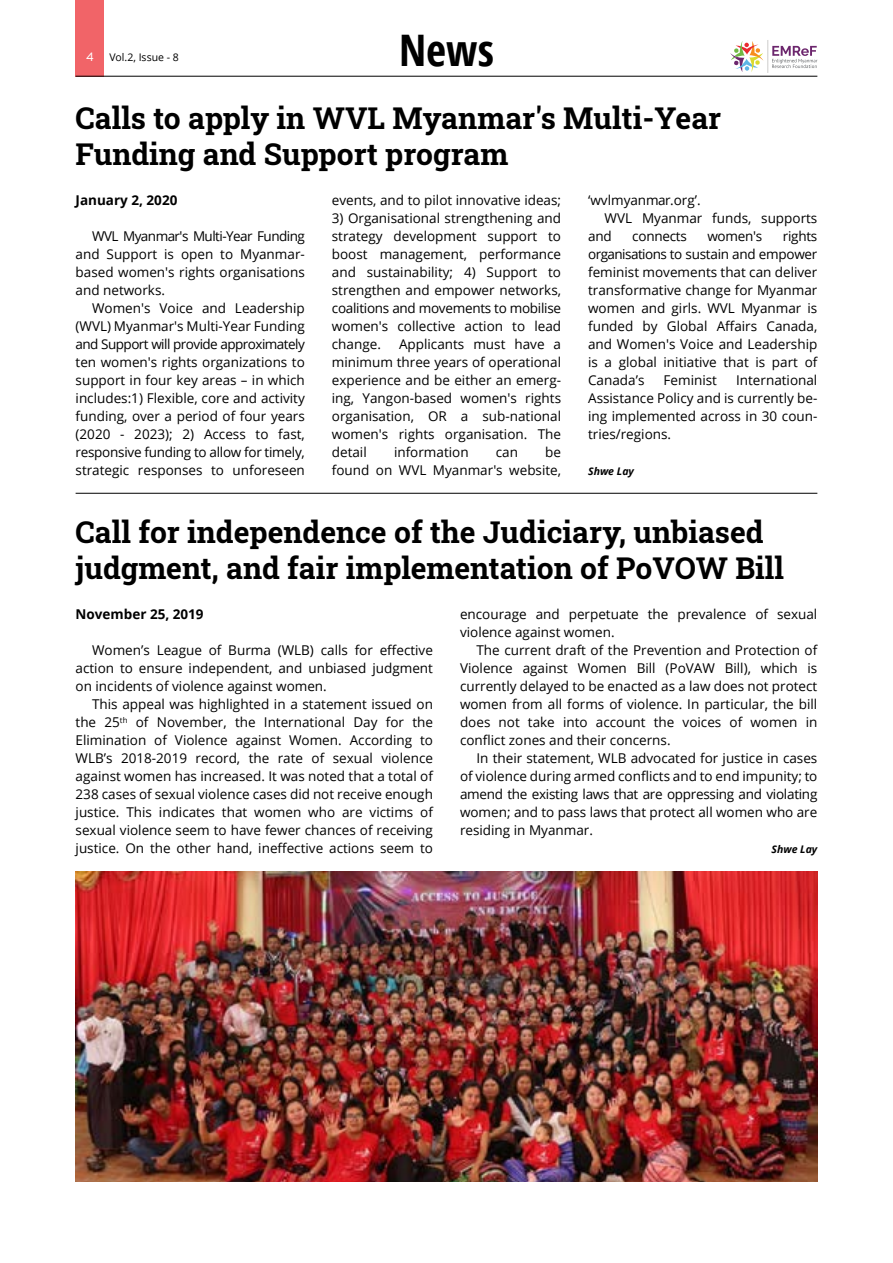
<style>
.page{position:relative;width:893px;height:1263px;background:#fff}
.page>*{position:absolute;margin:0;border:0;box-sizing:border-box;transform-origin:0 0}
.t1{font:700 43.5px "Open Sans Condensed";color:#000}
.t2{font:700 30px/36px "Roboto Slab";color:#000}
.t3{font:13.5px/18px "Open Sans";color:#000;text-align:justify}
.t4{font:700 13.5px "Open Sans";color:#000}
.t5{font:13.5px "Open Sans";letter-spacing:-.02em;color:#000}
.t6{font:italic 700 10.5px "Open Sans";color:#000}
.t7{font:10.5px "Open Sans";color:#000}
.t8{font:10.5px "Sinkin Sans 400";color:#fff}
</style>
<div class="page">
<div style="left:76px;top:0;width:28px;height:77px;background:#f16468"></div>
<svg style="left:772px;top:46px;width:45px;height:22px"></svg>
<svg style="left:730px;top:41px;width:33px;height:31px"></svg>
<hr style="left:767px;top:40px;width:1px;height:33px;background:#cdcccb">
<hr style="left:76px;top:76px;width:741px;height:1px;background:#000">
<img style="left:76px;top:871px;width:741px;height:311px">
<hr style="left:76px;top:493px;width:741px;height:1px;background:#000">
<p class="t8" style="left:86px;top:48px;width:9px">4</p>
<p class="t7" style="left:109px;top:50px;width:71px">Vol.2, Issue - 8</p>
<h1 class="t1" style="left:399px;top:20px;width:96px">News</h1>
<h2 class="t2" style="left:76px;top:99px;width:647px">Calls to apply in WVL Myanmar's Multi-Year<br>Funding and Support program</h2>
<p class="t4" style="left:76px;top:191px;width:103px">January 2, 2020</p>
<p class="t3" style="left:76px;top:227px;width:231px;text-indent:16px">WVL Myanmar's Multi-Year Funding and Support is open to Myanmar&shy;based women's rights organisations and networks.</p>
<p class="t3" style="left:76px;top:299px;width:231px;text-indent:16px">Women's Voice and Leadership (WVL) Myanmar's Multi-Year Funding and Support will provide approximately ten women's rights organizations to support in four key areas – in which includes:1) Flexible, core and activity funding, over a period of four years (2020 - 2023); 2) Access to fast, responsive funding to allow for timely, strategic responses to unforeseen</p>
<p class="t3" style="left:332px;top:191px;width:231px">events, and to pilot innovative ideas;</p>
<p class="t3" style="left:332px;top:209px;width:231px">3) Organisational strengthening and strategy development support to boost management, performance and sustainability; 4) Support to strengthen and empower networks, coalitions and movements to mobilise women's collective action to lead change.</p>
<p class="t3" style="left:332px;top:335px;width:231px;text-indent:67px">Applicants must have a minimum three years of operational experience and be either an emerg&shy;ing, Yangon-based women's rights organisation, OR a sub-national women's rights organisation. The detail</p>
<p class="t3" style="left:394px;top:443px;width:76px">information</p>
<p class="t3" style="left:496px;top:443px;width:24px">can</p>
<p class="t3" style="left:332px;top:443px;width:231px;text-align:right">be<br>found on WVL Myanmar's website,</p>
<p class="t3" style="left:588px;top:191px;width:114px">‘wvlmyanmar.org’.</p>
<p class="t3" style="left:605px;top:209px;width:214px">WVL Myanmar funds, supports</p>
<p class="t3" style="left:588px;top:227px;width:25px">and</p>
<p class="t5" style="left:632px;top:227px;width:56px">connects</p>
<p class="t3" style="left:707px;top:227px;width:56px">women's</p>
<p class="t3" style="left:588px;top:227px;width:231px;text-indent:195px">rights organisations to sustain and empower feminist movements that can deliver transformative change for Myanmar women and girls. WVL Myanmar is funded by Global Affairs Canada, and Women's Voice and Leadership is a global initiative that is part of Canada’s</p>
<p class="t3" style="left:588px;top:371px;width:231px;text-indent:148px">International Assistance Policy and is currently be&shy;ing implemented across in 30 coun&shy;tries/regions.</p>
<p class="t6" style="left:588px;top:464px;width:47px">Shwe Lay</p>
<p class="t3" style="left:664px;top:371px;width:55px">Feminist</p>
<h2 class="t2" style="left:76px;top:513px;width:710px">Call for independence of the Judiciary, unbiased judgment, and fair implementation of PoVOW Bill</h2>
<p class="t4" style="left:76px;top:605px;width:130px">November 25, 2019</p>
<p class="t3" style="left:76px;top:641px;width:359px;text-indent:16px">Women’s League of Burma (WLB) calls for effective action to ensure independent, and unbiased judgment on incidents of violence against women.</p>
<p class="t3" style="left:76px;top:695px;width:359px;text-indent:16px">This appeal was highlighted in a statement issued on the 25<sup>th</sup> of November, the International Day for the Elimination of Violence against Women. According to WLB’s 2018-2019 record, the rate of sexual violence against women has increased. It was noted that a total of 238 cases of sexual violence cases did not receive enough justice. This indicates that women who are victims of sexual violence seem to have fewer chances of receiving justice. On the other hand, ineffective actions seem to</p>
<p class="t3" style="left:460px;top:605px;width:359px">encourage and perpetuate the prevalence of sexual violence against women.</p>
<p class="t3" style="left:460px;top:641px;width:359px;text-indent:16px">The current draft of the Prevention and Protection of Violence against Women Bill (PoVAW Bill), which is currently delayed to be enacted as a law does not protect women from all forms of violence. In particular, the bill does not take into account the voices of women in conflict zones and their concerns.</p>
<p class="t3" style="left:460px;top:749px;width:359px;text-indent:16px">In their statement, WLB advocated for justice in cases of violence during armed conflicts and to end impunity; to amend the existing laws that are oppressing and violating women; and to pass laws that protect all women who are residing in Myanmar.</p>
<p class="t6" style="left:771px;top:842px;width:47px">Shwe Lay</p>
</div>
